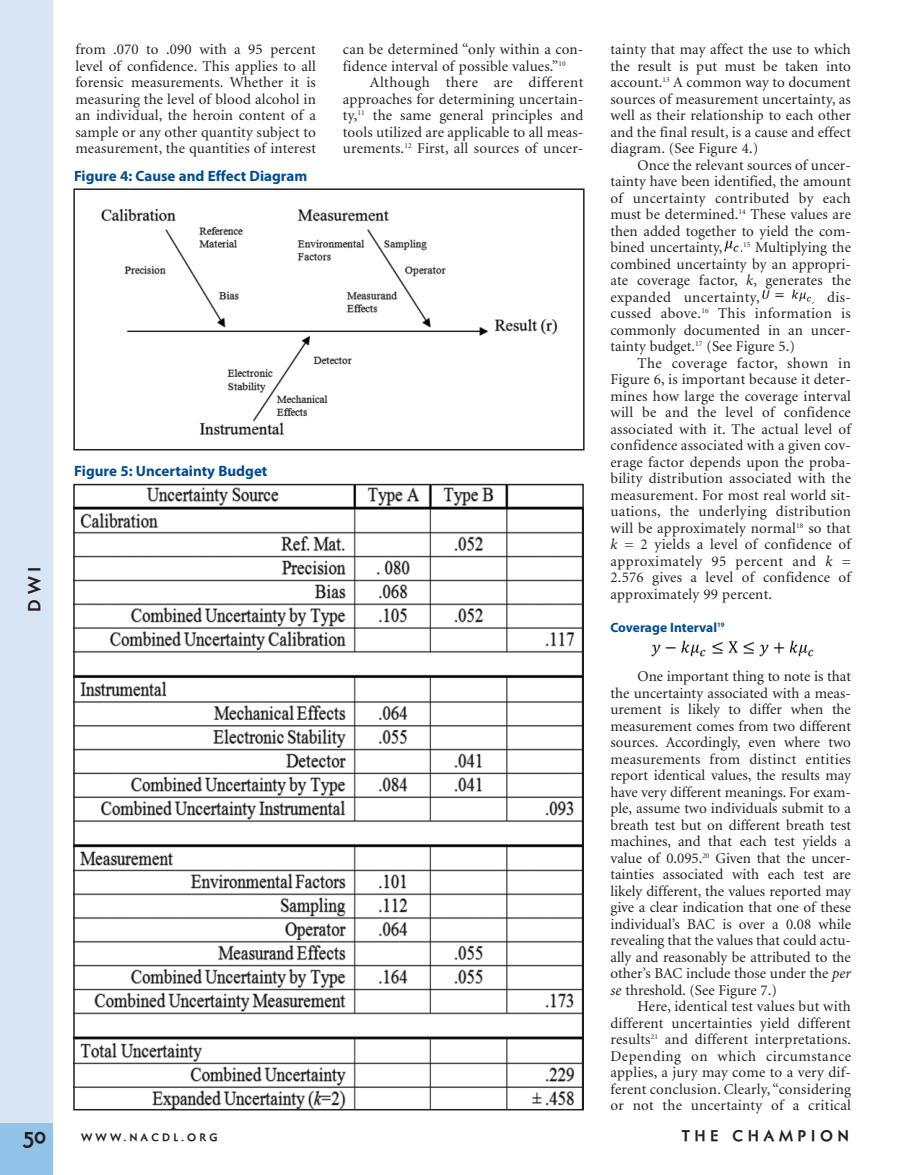
<style>
.page{position:relative;width:905px;height:1175px;background:#fff}
.page>*{position:absolute;margin:0;border:0;box-sizing:border-box;transform-origin:0 0}
.t1{font:700 21px "Naniara";color:#231f20;scale:.95 1}
.t2{font:700 16.5px "Naniara";color:#231f20}
.t3{font:15px/16.5px "Minion";letter-spacing:.01em;color:#231f20;text-align:justify}
.t4{font:700 15px "Myriad Pro";color:#014d95}
.t5{font:700 15px "Naniara";letter-spacing:.3em;color:#231f20}
.t6{font:700 13.5px "Myriad Pro";letter-spacing:-.005em;color:#014d95}
.t7{font:700 10.5px "Naniara";letter-spacing:.3em;color:#231f20}
.s1{font-family:"Minion Pro";font-style:italic}
</style>
<div class="page">
<img style="left:651px;top:640px;width:163px;height:17px">
<img style="left:762px;top:289px;width:49px;height:13px">
<img style="left:724px;top:240px;width:15px;height:12px">
<div style="left:0;top:0;width:53px;height:1174px;background:#d8e5f4"></div>
<div style="left:0;top:1123px;width:52px;height:51px;background:#92c4e9"></div>
<img style="left:101px;top:209px;width:457px;height:226px">
<div style="left:73px;top:188px;width:511px;height:262px;border:2px solid #231f20"></div>
<img style="left:76px;top:487px;width:505px;height:620px">
<div style="left:73px;top:484px;width:511px;height:626px;border:2px solid #231f20"></div>
<p class="t2" style="left:28px;top:612px;width:47px;rotate:-90deg">DWI</p>
<h1 class="t1" style="left:22px;top:1128px;width:27px">50</h1>
<p class="t3" style="left:75px;top:42px;width:242px">from .070 to .090 with a 95 percent level of confidence. This applies to all forensic measurements. Whether it is measuring the level of blood alcohol in an individual, the heroin content of a sample or any other quantity subject to measurement, the quantities of interest</p>
<p class="t3" style="left:343px;top:42px;width:242px">can be determined “only within a con&shy;fidence interval of possible values.”<sup>10</sup></p>
<p class="t3" style="left:343px;top:75px;width:242px;text-indent:27px">Although there are different approaches for determining uncertain&shy;ty,<sup>11</sup> the same general principles and tools utilized are applicable to all meas&shy;urements.<sup>12</sup> First, all sources of uncer-</p>
<p class="t4" style="left:74px;top:170px;width:235px">Figure 4: Cause and Effect Diagram</p>
<p class="t4" style="left:74px;top:465px;width:195px">Figure 5: Uncertainty Budget</p>
<p class="t3" style="left:610px;top:42px;width:242px">tainty that may affect the use to which the result is put must be taken into account.<sup>13</sup> A common way to document sources of measurement uncertainty, as well as their relationship to each other and the final result, is a cause and effect diagram. (See Figure 4.)</p>
<p class="t3" style="left:610px;top:158px;width:242px;text-indent:27px">Once the relevant sources of uncer&shy;tainty have been identified, the amount of uncertainty contributed by each must be determined.<sup>14</sup> These values are then added together to yield the com&shy;bined uncertainty, .<sup>15</sup> Multiplying the combined uncertainty by an appropri&shy;ate coverage factor, <span class="s1">k</span>, generates the expanded uncertainty,</p>
<p class="t3" style="left:610px;top:290px;width:242px;text-indent:201px">, dis&shy;cussed above.<sup>16</sup> This information is commonly documented in an uncer&shy;tainty budget.<sup>17</sup> (See Figure 5.)</p>
<p class="t3" style="left:610px;top:356px;width:242px;text-indent:27px">The coverage factor, shown in Figure 6, is important because it deter&shy;mines how large the coverage interval will be and the level of confidence associated with it. The actual level of confidence associated with a given cov&shy;erage factor depends upon the proba&shy;bility distribution associated with the measurement. For most real world sit&shy;uations, the underlying distribution will be approximately normal<sup>18</sup> so that <span class="s1">k</span> = 2 yields a level of confidence of approximately 95 percent and <span class="s1">k</span> = 2.576 gives a level of confidence of approximately 99 percent.</p>
<p class="t6" style="left:610px;top:622px;width:116px">Coverage Interval<sup>19</sup></p>
<p class="t3" style="left:610px;top:669px;width:242px;text-indent:27px">One important thing to note is that the uncertainty associated with a meas&shy;urement is likely to differ when the measurement comes from two different sources. Accordingly, even where two measurements from distinct entities report identical values, the results may have very different meanings. For exam&shy;ple, assume two individuals submit to a breath test but on different breath test machines, and that each test yields a value of 0.095.<sup>20</sup> Given that the uncer&shy;tainties associated with each test are likely different, the values reported may give a clear indication that one of these individual’s BAC is over a 0.08 while revealing that the values that could actu&shy;ally and reasonably be attributed to the other’s BAC include those under the <span class="s1">per se</span> threshold. (See Figure 7.)</p>
<p class="t3" style="left:610px;top:999px;width:242px;text-indent:27px">Here, identical test values but with different uncertainties yield different results<sup>21</sup> and different interpretations.<br>Depending on which circumstance applies, a jury may come to a very dif&shy;ferent conclusion. Clearly, “considering or not the uncertainty of a critical</p>
<p class="t7" style="left:81px;top:1133px;width:138px">WWW.NACDL.ORG</p>
<p class="t5" style="left:681px;top:1130px;width:169px">THE CHAMPION</p>
</div>
